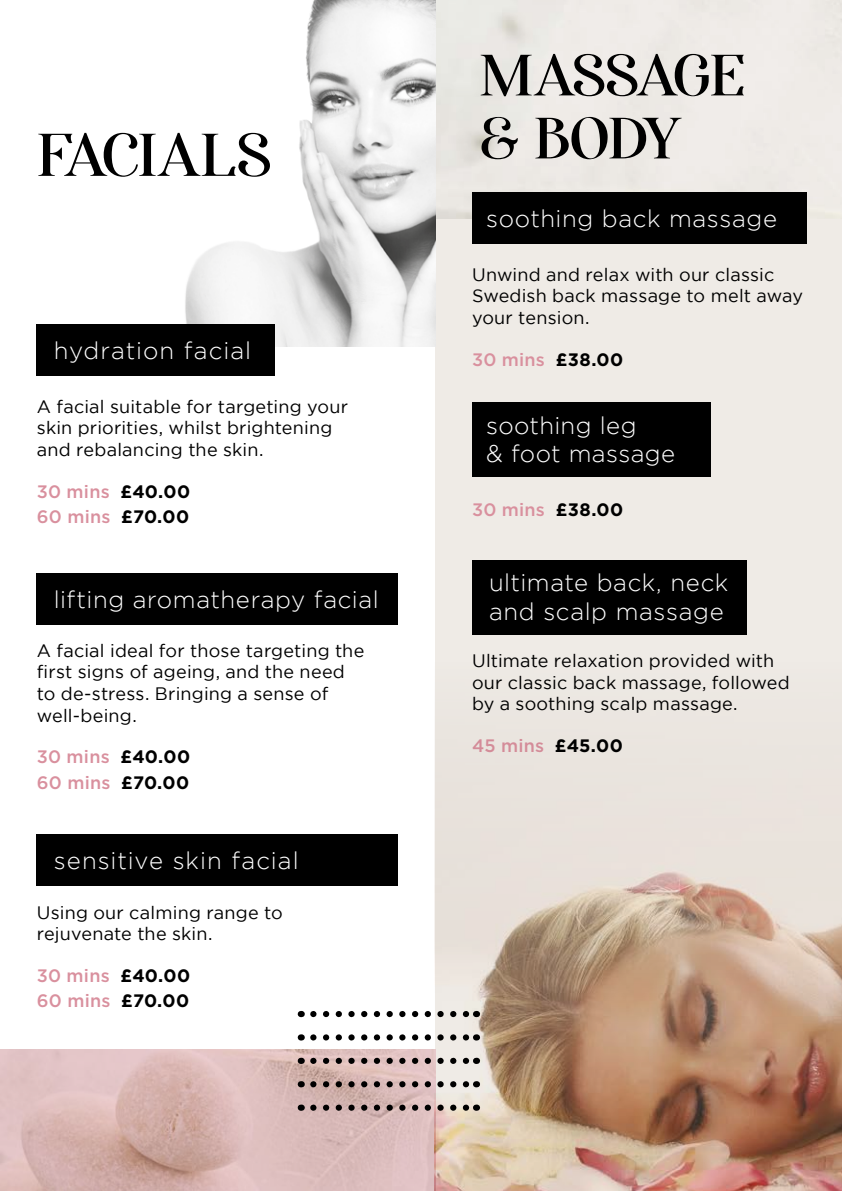
<style>
.page{position:relative;width:842px;height:1191px;background:#fff}
.page>*{position:absolute;margin:0;border:0;box-sizing:border-box;transform-origin:0 0}
.t1{font:60.2px "Afterglow";letter-spacing:.015em;color:#000}
.t2{font:58px/63px "Afterglow";letter-spacing:.02em;color:#000}
.t3{font:300 24px/28.8px "Gotham";letter-spacing:.025em;color:#fff}
.t4{font:18px/21.6px "Gotham";letter-spacing:.01em;color:#000}
.t5{font:500 18px/25.6px "Gotham";letter-spacing:.015em;color:#d9909e}
.s1{font-weight:700;color:#000}
</style>
<div class="page">
<div style="left:435px;top:0;width:407px;height:1191px;background:#efebe6"></div>
<img style="left:435px;top:0;width:407px;height:218px">
<img style="left:185px;top:0;width:250px;height:347px">
<div style="left:37px;top:324px;width:238px;height:51px;background:#000"></div>
<div style="left:37px;top:574px;width:361px;height:51px;background:#000"></div>
<div style="left:37px;top:834px;width:361px;height:51px;background:#000"></div>
<div style="left:472px;top:193px;width:334px;height:51px;background:#000"></div>
<div style="left:472px;top:402px;width:238px;height:74px;background:#000"></div>
<div style="left:472px;top:560px;width:275px;height:74px;background:#000"></div>
<img style="left:0;top:1049px;width:435px;height:142px">
<svg style="left:313px;top:1104px;width:122px;height:6px"></svg>
<svg style="left:313px;top:1057px;width:122px;height:7px"></svg>
<svg style="left:313px;top:1011px;width:118px;height:6px"></svg>
<svg style="left:313px;top:1081px;width:122px;height:6px"></svg>
<svg style="left:313px;top:1034px;width:118px;height:6px"></svg>
<img style="left:435px;top:798px;width:407px;height:393px">
<h1 class="t1" style="left:37px;top:120px;width:235px">FACIALS</h1>
<h3 class="t3" style="left:54px;top:335px;width:199px">hydration facial</h3>
<p class="t4" style="left:37px;top:395px;width:313px">A facial suitable for targeting your skin priorities, whilst brightening and rebalancing the skin.</p>
<p class="t5" style="left:37px;top:478px;width:155px">30 mins <span class="s1">£40.00<br></span>60 mins <span class="s1">£70.00</span></p>
<h3 class="t3" style="left:54px;top:585px;width:326px">lifting aromatherapy facial</h3>
<p class="t4" style="left:37px;top:639px;width:329px">A facial ideal for those targeting the first signs of ageing, and the need to de-stress. Bringing a sense of well-being.</p>
<p class="t5" style="left:37px;top:744px;width:155px">30 mins <span class="s1">£40.00<br></span>60 mins <span class="s1">£70.00</span></p>
<h3 class="t3" style="left:54px;top:845px;width:246px">sensitive skin facial</h3>
<p class="t4" style="left:37px;top:901px;width:247px">Using our calming range to rejuvenate the skin.</p>
<p class="t5" style="left:37px;top:962px;width:155px">30 mins <span class="s1">£40.00<br></span>60 mins <span class="s1">£70.00</span></p>
<h2 class="t2" style="left:479px;top:44px;width:267px">MASSAGE &amp; BODY</h2>
<h3 class="t3" style="left:486px;top:204px;width:292px">soothing back massage</h3>
<p class="t4" style="left:472px;top:263px;width:332px">Unwind and relax with our classic<br>Swedish back massage to melt away your tension.</p>
<p class="t5" style="left:472px;top:346px;width:153px">30 mins <span class="s1">£38.00</span></p>
<h3 class="t3" style="left:486px;top:410px;width:191px">soothing leg<br>&amp; foot massage</h3>
<p class="t5" style="left:472px;top:496px;width:153px">30 mins <span class="s1">£38.00</span></p>
<h3 class="t3" style="left:489px;top:568px;width:241px">ultimate back, neck and scalp massage</h3>
<p class="t4" style="left:472px;top:649px;width:319px">Ultimate relaxation provided with our classic back massage, followed by a soothing scalp massage.</p>
<p class="t5" style="left:472px;top:732px;width:152px">45 mins <span class="s1">£45.00</span></p>
</div>
